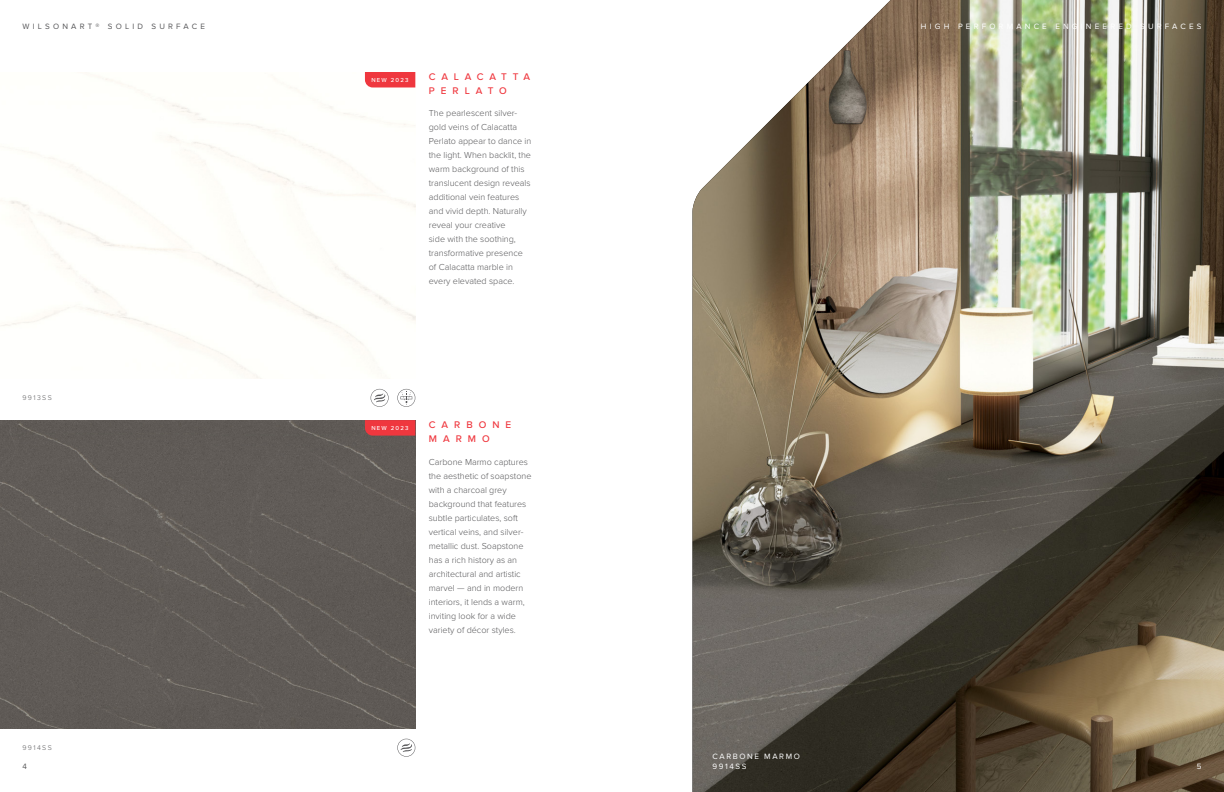
<style>
.page{position:relative;width:1224px;height:792px;background:#fff}
.page>*{position:absolute;margin:0;border:0;box-sizing:border-box;transform-origin:0 0}
.t1{font:500 10px/14px "Proxima Nova";letter-spacing:.58em;color:#ef373e}
.t2{font:500 10px/14px "Proxima Nova";letter-spacing:.6em;color:#ef373e}
.t3{font:300 9px/14px "Proxima Nova";color:#58585a}
.t4{font:8px "Proxima Nova";letter-spacing:.4em;color:#fff}
.t5{font:8px "Proxima Nova";letter-spacing:.4em;color:#58585a}
.t6{font:8px "Proxima Nova";letter-spacing:.2em;color:#fff}
.t7{font:300 7px "Proxima Nova";letter-spacing:.2em;color:#58585a}
.t8{font:500 6px "Proxima Nova";letter-spacing:.2em;color:#fff}
</style>
<div class="page">
<img style="left:693px;top:0;width:531px;height:792px">
<div style="left:0;top:420px;width:415px;height:308px;background:#5f5a56"></div>
<svg style="left:397px;top:739px;width:18px;height:18px"></svg>
<svg style="left:371px;top:389px;width:18px;height:18px"></svg>
<svg style="left:397px;top:389px;width:18px;height:18px"></svg>
<svg style="left:365px;top:72px;width:50px;height:15px"></svg>
<svg style="left:365px;top:420px;width:50px;height:16px"></svg>
<p class="t5" style="left:22px;top:22px;width:184px">WILSONART® SOLID SURFACE</p>
<p class="t7" style="left:22px;top:394px;width:31px">9913SS</p>
<p class="t7" style="left:22px;top:743px;width:31px">9914SS</p>
<p class="t8" style="left:371px;top:76px;width:39px">NEW 2023</p>
<p class="t1" style="left:429px;top:70px;width:103px">CALACATTA<br>PERLATO</p>
<p class="t3" style="left:429px;top:107px;width:104px">The pearlescent silver&shy;gold veins of Calacatta<br>Perlato appear to dance in the light. When backlit, the warm background of this translucent design reveals additional vein features and vivid depth. Naturally reveal your creative<br>side with the soothing, transformative presence of Calacatta marble in every elevated space.</p>
<p class="t8" style="left:371px;top:424px;width:39px">NEW 2023</p>
<p class="t2" style="left:429px;top:418px;width:84px">CARBONE<br>MARMO</p>
<p class="t3" style="left:429px;top:455px;width:104px">Carbone Marmo captures the aesthetic of soapstone with a charcoal grey background that features subtle particulates, soft vertical veins, and silver&shy;metallic dust. Soapstone has a rich history as an architectural and artistic marvel — and in modern interiors, it lends a warm, inviting look for a wide variety of décor styles.</p>
<p class="t4" style="left:921px;top:22px;width:282px">HIGH PERFORMANCE ENGINEERED SURFACES</p>
<p class="t6" style="left:713px;top:752px;width:89px">CARBONE MARMO</p>
<p class="t5" style="left:23px;top:762px;width:6px">4</p>
<p class="t4" style="left:713px;top:762px;width:36px">9914SS</p>
<p class="t4" style="left:1197px;top:762px;width:6px">5</p>
</div>
